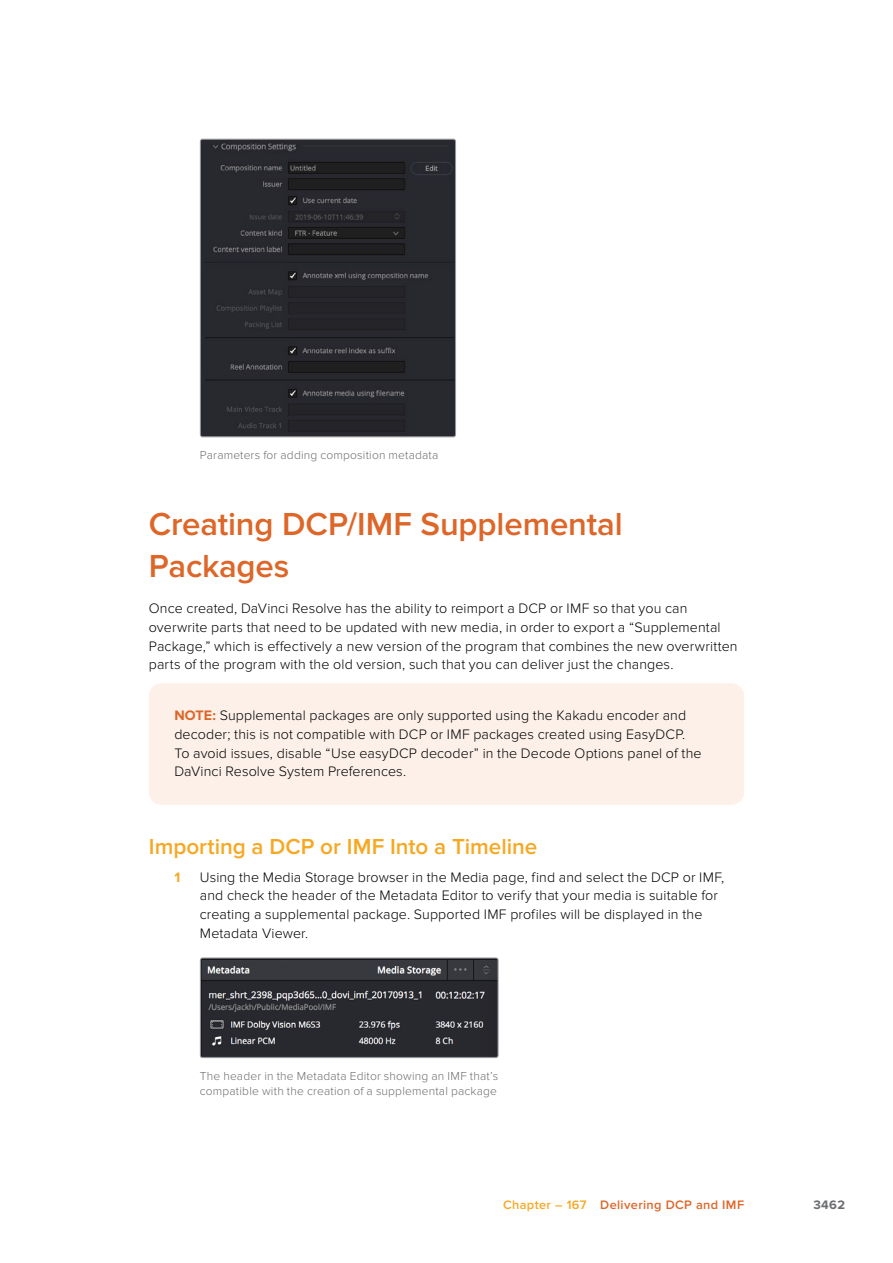
<style>
.page{position:relative;width:893px;height:1263px;background:#fff}
.page>*{position:absolute;margin:0;border:0;box-sizing:border-box;transform-origin:0 0}
.t1{font:600 33px/42px "Proxima Nova";letter-spacing:-.005em;color:#dd6628}
.t2{font:600 22.5px "Proxima Nova";color:#f7a822}
.t3{font:300 14.25px/18.8px "Proxima Nova";letter-spacing:.005em;color:#000}
.t4{font:700 14.25px "Proxima Nova";color:#f7a822}
.t5{font:600 12.75px "Proxima Nova";letter-spacing:.03em;color:#dd6628}
.t6{font:700 12.75px "Proxima Nova";color:#6d6e71}
.t7{font:300 12px/14.4px "Proxima Nova";letter-spacing:.015em;color:#6d6e71}
.s1{font-weight:700;color:#dd6628}
.s2{color:#f7a822}
</style>
<div class="page">
<div style="left:149px;top:683px;width:595px;height:122px;background:#fcf0e9;border-radius:13px"></div>
<img style="left:200px;top:139px;width:254px;height:298px">
<div style="left:200px;top:139px;width:256px;height:298px;border:1px solid #939598;border-radius:2px"></div>
<img style="left:202px;top:959px;width:295px;height:97px">
<div style="left:200px;top:957px;width:299px;height:101px;border:1px solid #939598;border-radius:2px"></div>
<p class="t7" style="left:200px;top:448px;width:240px">Parameters for adding composition metadata</p>
<h1 class="t1" style="left:149px;top:504px;width:475px">Creating DCP/IMF Supplemental<br>Packages</h1>
<p class="t3" style="left:149px;top:599px;width:590px">Once created, DaVinci Resolve has the ability to reimport a DCP or IMF so that you can overwrite parts that need to be updated with new media, in order to export a “Supplemental Package,” which is effectively a new version of the program that combines the new overwritten parts of the program with the old version, such that you can deliver just the changes.</p>
<p class="t3" style="left:174px;top:706px;width:529px"><span class="s1">NOTE:</span> Supplemental packages are only supported using the Kakadu encoder and decoder; this is not compatible with DCP or IMF packages created using EasyDCP.<br>To avoid issues, disable “Use easyDCP decoder” in the Decode Options panel of the DaVinci Resolve System Preferences.</p>
<h2 class="t2" style="left:149px;top:834px;width:390px">Importing a DCP or IMF Into a Timeline</h2>
<p class="t4" style="left:174px;top:869px;width:7px">1</p>
<p class="t3" style="left:200px;top:868px;width:526px">Using the Media Storage browser in the Media page, find and select the DCP or IMF, and check the header of the Metadata Editor to verify that your media is suitable for creating a supplemental package. Supported IMF profiles will be displayed in the Metadata Viewer.</p>
<p class="t7" style="left:200px;top:1069px;width:300px">The header in the Metadata Editor showing an IMF that’s compatible with the creation of a supplemental package</p>
<p class="t5" style="left:503px;top:1198px;width:243px"><span class="s2">Chapter – 167</span> Delivering DCP and IMF</p>
<p class="t6" style="left:813px;top:1198px;width:33px">3462</p>
</div>
